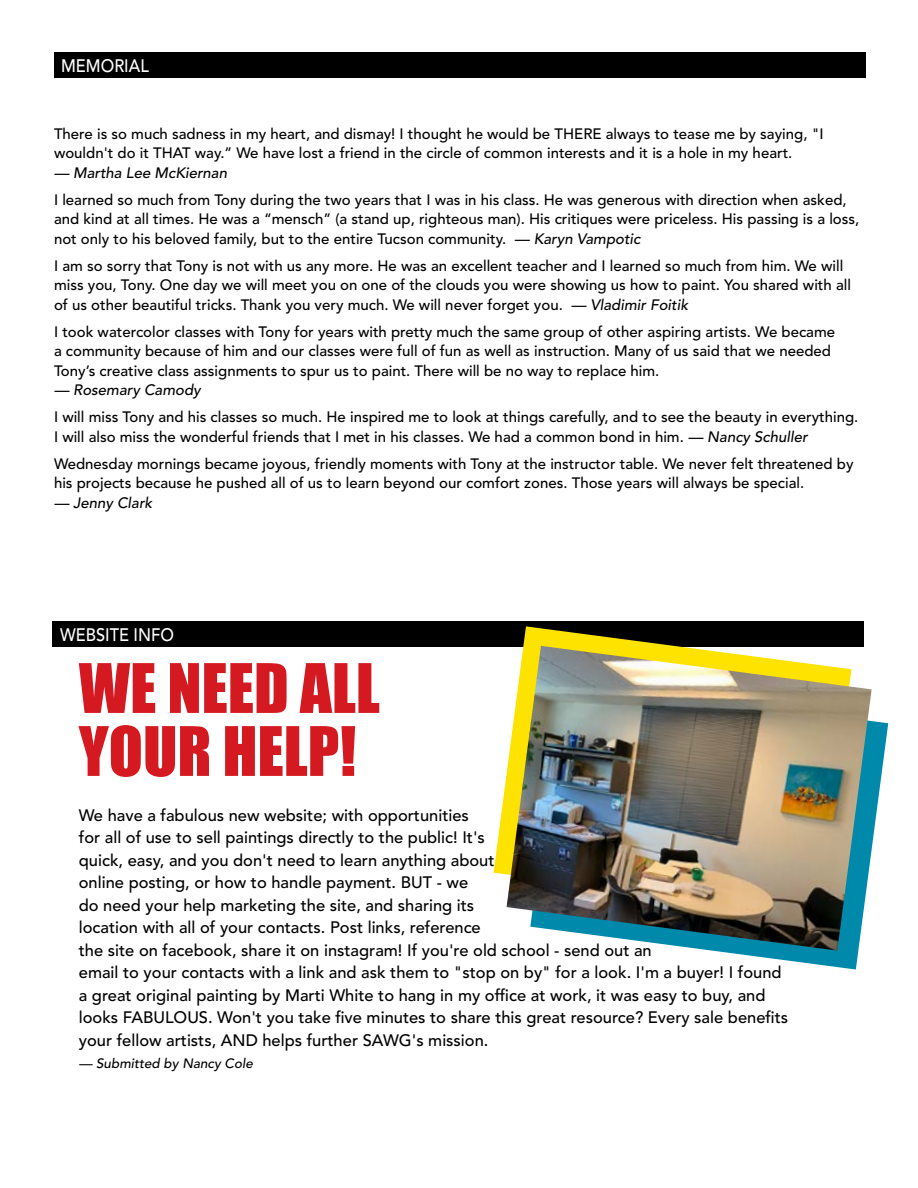
<style>
.page{position:relative;width:918px;height:1188px;background:#fff}
.page>*{position:absolute;margin:0;border:0;box-sizing:border-box;transform-origin:0 0}
.t1{font:63px/63px "Impact";color:#d51920}
.t2{font:500 18px "Avenir LT Std";color:#fff;scale:.91 1}
.t3{font:500 16.5px/22.5px "Avenir LT Std";color:#000}
.t4{font:500 15px/19.5px "Avenir LT Std";color:#000}
.t5{font:italic 500 15px "Avenir LT Std";color:#000}
.t6{font:italic 500 13.5px "Avenir LT Std";color:#000}
.s1{font-style:italic}
</style>
<div class="page">
<div style="left:53px;top:621px;width:811px;height:26px;background:#000"></div>
<svg style="left:715px;top:721px;width:173px;height:249px"></svg>
<svg style="left:494px;top:626px;width:181px;height:281px"></svg>
<div style="left:54px;top:52px;width:811px;height:26px;background:#000"></div>
<img style="left:507px;top:646px;width:365px;height:305px">
<p class="t2" style="left:61px;top:55px;width:98px">MEMORIAL</p>
<p class="t4" style="left:54px;top:124px;width:771px">There is so much sadness in my heart, and dismay! I thought he would be THERE always to tease me by saying, "I wouldn't do it THAT way.” We have lost a friend in the circle of common interests and it is a hole in my heart.</p>
<p class="t5" style="left:54px;top:164px;width:175px">— Martha Lee McKiernan</p>
<p class="t4" style="left:54px;top:190px;width:807px">I learned so much from Tony during the two years that I was in his class. He was generous with direction when asked, and kind at all times. He was a “mensch” (a stand up, righteous man). His critiques were priceless. His passing is a loss, not only to his beloved family, but to the entire Tucson community. <span class="s1">— Karyn Vampotic</span></p>
<p class="t4" style="left:54px;top:256px;width:799px">I am so sorry that Tony is not with us any more. He was an excellent teacher and I learned so much from him. We will miss you, Tony. One day we will meet you on one of the clouds you were showing us how to paint. You shared with all of us other beautiful tricks. Thank you very much. We will never forget you. <span class="s1">— Vladimir Foitik</span></p>
<p class="t4" style="left:54px;top:322px;width:783px">I took watercolor classes with Tony for years with pretty much the same group of other aspiring artists. We became a community because of him and our classes were full of fun as well as instruction. Many of us said that we needed<br>Tony’s creative class assignments to spur us to paint. There will be no way to replace him.</p>
<p class="t5" style="left:54px;top:381px;width:148px">— Rosemary Camody</p>
<p class="t4" style="left:54px;top:408px;width:806px">I will miss Tony and his classes so much. He inspired me to look at things carefully, and to see the beauty in everything.<br>I will also miss the wonderful friends that I met in his classes. We had a common bond in him. <span class="s1">— Nancy Schuller</span></p>
<p class="t4" style="left:54px;top:454px;width:801px">Wednesday mornings became joyous, friendly moments with Tony at the instructor table. We never felt threatened by his projects because he pushed all of us to learn beyond our comfort zones. Those years will always be special.</p>
<p class="t5" style="left:54px;top:494px;width:100px">— Jenny Clark</p>
<p class="t2" style="left:60px;top:624px;width:127px">WEBSITE INFO</p>
<h1 class="t1" style="left:79px;top:655px;width:302px">WE NEED ALL<br>YOUR HELP!</h1>
<p class="t3" style="left:79px;top:804px;width:711px">We have a fabulous new website; with opportunities<br>for all of use to sell paintings directly to the public! It's<br>quick, easy, and you don't need to learn anything about<br>online posting, or how to handle payment. BUT - we<br>do need your help marketing the site, and sharing its<br>location with all of your contacts. Post links, reference<br>the site on facebook, share it on instagram! If you're old school - send out an<br>email to your contacts with a link and ask them to "stop on by" for a look. I'm a buyer! I found a great original painting by Marti White to hang in my office at work, it was easy to buy, and looks FABULOUS. Won't you take five minutes to share this great resource? Every sale benefits your fellow artists, AND helps further SAWG's mission.</p>
<p class="t6" style="left:79px;top:1056px;width:176px">— Submitted by Nancy Cole</p>
</div>
